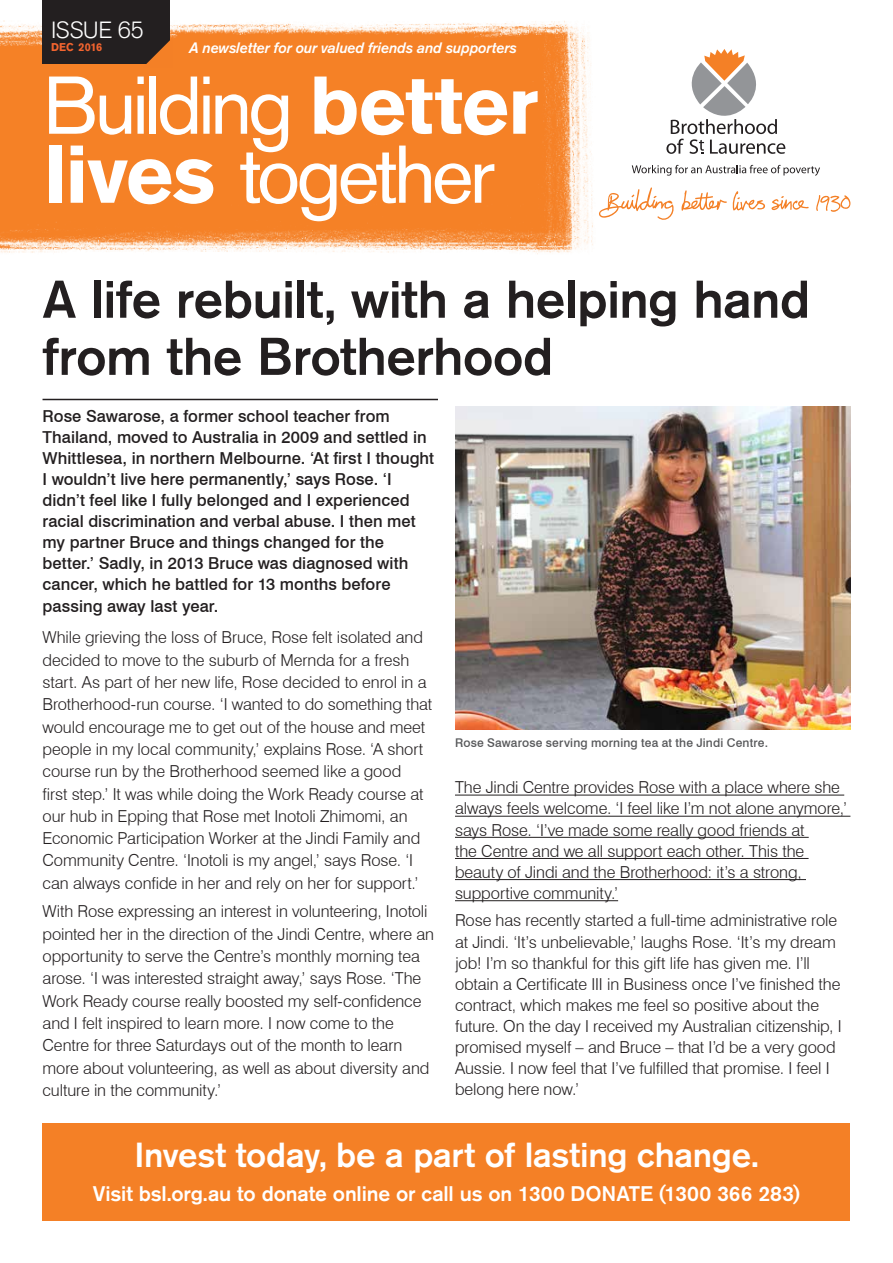
<style>
.page{position:relative;width:893px;height:1263px;background:#fff}
.page>*{position:absolute;margin:0;border:0;box-sizing:border-box;transform-origin:0 0}
.t1{font:81px/69px "Akzidenz Grotesk BQ";letter-spacing:-.055em;color:#fff}
.t2{font:500 52.5px/57.2px "Akzidenz Grotesk BQ";letter-spacing:-.01em;color:#231f20}
.t3{font:500 34.5px "Akzidenz Grotesk BQ";letter-spacing:-.01em;color:#fff}
.t4{font:300 23.25px "Akzidenz Grotesk BQ";letter-spacing:-.02em;color:#fff}
.t5{font:500 21px "Akzidenz Grotesk BQ";letter-spacing:-.005em;color:#fff}
.t6{font:300 16.5px/22.4px "Swiss 721 BT";letter-spacing:-.005em;color:#231f20}
.t7{font:500 16.5px/21.1px "Swiss 721 BT";letter-spacing:.005em;color:#231f20}
.t8{font:italic 15px "Akzidenz Grotesk BQ Med";letter-spacing:-.015em;color:#fff}
.t9{font:500 12px "Swiss 721 BT";letter-spacing:.015em;color:#57585a}
.t10{font:700 11.25px "Akzidenz Grotesk BQ";color:#f2642f;scale:.96 1}
.s1{font-weight:700}
</style>
<div class="page">
<hr style="left:43px;top:399px;width:395px;height:1px;background:#231f20">
<hr style="left:455px;top:795px;width:389px;height:1px;background:#231f20">
<hr style="left:455px;top:816px;width:395px;height:1px;background:#231f20">
<hr style="left:455px;top:837px;width:354px;height:1px;background:#231f20">
<hr style="left:455px;top:858px;width:354px;height:1px;background:#231f20">
<hr style="left:455px;top:879px;width:351px;height:1px;background:#231f20">
<hr style="left:455px;top:900px;width:163px;height:1px;background:#231f20">
<img style="left:0;top:0;width:593px;height:254px">
<svg style="left:666px;top:49px;width:119px;height:105px"></svg>
<svg style="left:632px;top:165px;width:188px;height:11px"></svg>
<svg style="left:599px;top:187px;width:166px;height:33px"></svg>
<svg style="left:771px;top:196px;width:38px;height:15px"></svg>
<svg style="left:816px;top:195px;width:34px;height:17px"></svg>
<div style="left:43px;top:0;width:127px;height:64px;background:#231f20"></div>
<svg style="left:143px;top:38px;width:29px;height:29px"></svg>
<img style="left:455px;top:407px;width:395px;height:323px">
<div style="left:43px;top:1123px;width:807px;height:97px;background:#f48026"></div>
<h3 class="t4" style="left:51px;top:17px;width:95px">ISSUE 65</h3>
<p class="t10" style="left:51px;top:41px;width:55px">DEC 2016</p>
<p class="t8" style="left:189px;top:39px;width:329px">A newsletter for our valued friends and supporters</p>
<h1 class="t1" style="left:43px;top:70px;width:497px">Building <span class="s1">better lives</span> together</h1>
<h2 class="t2" style="left:43px;top:270px;width:769px">A life rebuilt, with a helping hand from the Brotherhood</h2>
<p class="t7" style="left:43px;top:405px;width:393px">Rose Sawarose, a former school teacher from Thailand, moved to Australia in 2009 and settled in Whittlesea, in northern Melbourne. ‘At first I thought I wouldn’t live here permanently,’ says Rose. ‘I didn’t feel like I fully belonged and I experienced racial discrimination and verbal abuse. I then met my partner Bruce and things changed for the better.’ Sadly, in 2013 Bruce was diagnosed with cancer, which he battled for 13 months before passing away last year.</p>
<p class="t6" style="left:43px;top:626px;width:391px">While grieving the loss of Bruce, Rose felt isolated and decided to move to the suburb of Mernda for a fresh start. As part of her new life, Rose decided to enrol in a Brotherhood-run course. ‘I wanted to do something that would encourage me to get out of the house and meet people in my local community,’ explains Rose. ‘A short course run by the Brotherhood seemed like a good<br>first step.’ It was while doing the Work Ready course at our hub in Epping that Rose met Inotoli Zhimomi, an Economic Participation Worker at the Jindi Family and Community Centre. ‘Inotoli is my angel,’ says Rose. ‘I can always confide in her and rely on her for support.’</p>
<p class="t6" style="left:43px;top:900px;width:393px">With Rose expressing an interest in volunteering, Inotoli pointed her in the direction of the Jindi Centre, where an opportunity to serve the Centre’s monthly morning tea arose. ‘I was interested straight away,’ says Rose. ‘The Work Ready course really boosted my self-confidence and I felt inspired to learn more. I now come to the Centre for three Saturdays out of the month to learn more about volunteering, as well as about diversity and culture in the community.’</p>
<p class="t9" style="left:455px;top:735px;width:315px">Rose Sawarose serving morning tea at the Jindi Centre.</p>
<p class="t6" style="left:455px;top:777px;width:394px;line-height:21.1px">The Jindi Centre provides Rose with a place where she always feels welcome. ‘I feel like I’m not alone anymore,’ says Rose. ‘I’ve made some really good friends at<br>the Centre and we all support each other. This the beauty of Jindi and the Brotherhood: it’s a strong, supportive community.’</p>
<p class="t6" style="left:455px;top:910px;width:388px;line-height:21.1px">Rose has recently started a full-time administrative role at Jindi. ‘It’s unbelievable,’ laughs Rose. ‘It’s my dream job! I’m so thankful for this gift life has given me. I’ll obtain a Certificate III in Business once I’ve finished the contract, which makes me feel so positive about the future. On the day I received my Australian citizenship, I promised myself – and Bruce – that I’d be a very good Aussie. I now feel that I’ve fulfilled that promise. I feel I belong here now.’</p>
<h3 class="t3" style="left:134px;top:1134px;width:626px">Invest today, be a part of lasting change.</h3>
<p class="t5" style="left:93px;top:1181px;width:709px">Visit bsl.org.au to donate online or call us on 1300 DONATE (1300 366 283)</p>
</div>
